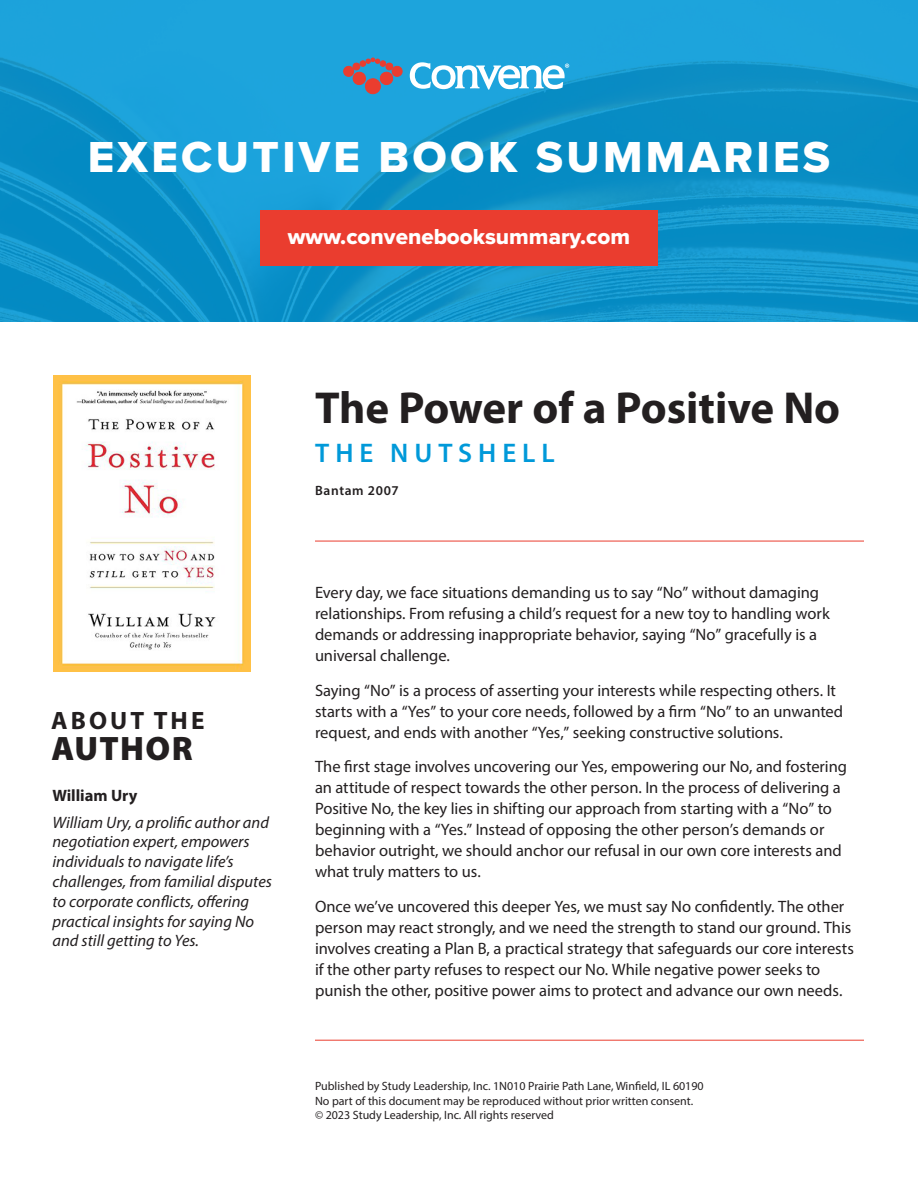
<style>
.page{position:relative;width:918px;height:1188px;background:#fff}
.page>*{position:absolute;margin:0;border:0;box-sizing:border-box;transform-origin:0 0}
.t1{font:45px "Proxima Nova Extrabld";letter-spacing:.075em;color:#fff}
.t2{font:700 45px "Myriad Pro";color:#231f20}
.t3{font:900 34.05px "Myriad Pro";letter-spacing:.04em;color:#231f20}
.t4{font:600 27px "Myriad Pro";letter-spacing:.22em;color:#0099d9}
.t5{font:700 25.2px "Myriad Pro";letter-spacing:.12em;color:#231f20}
.t6{font:22.5px "Proxima Nova Extrabld";color:#fff}
.summary_basic_paragraph{font:16.5px/21px "Myriad Pro";letter-spacing:-.005em;color:#231f20}
.author_description{font:italic 16.5px/19.8px "Myriad Pro";color:#231f20}
.author_name{font:700 16.5px "Myriad Pro";color:#231f20}
.t7{font:600 13.5px "Myriad Pro";letter-spacing:.05em;color:#231f20}
.t8{font:12px "Myriad Pro";color:#231f20}
</style>
<div class="page">
<img style="left:0;top:0;width:918px;height:322px">
<div style="left:260px;top:210px;width:398px;height:56px;background:#ea3d2f"></div>
<svg style="left:343px;top:58px;width:60px;height:36px;background:#707995"></svg>
<svg style="left:410px;top:62px;width:159px;height:28px"></svg>
<hr style="left:315px;top:541px;width:549px;height:1px;background:#ea3d2f">
<hr style="left:315px;top:1040px;width:549px;height:1px;background:#ea3d2f">
<img style="left:54px;top:376px;width:197px;height:295px">
<p class="t1" style="left:88px;top:124px;width:744px">EXECUTIVE BOOK SUMMARIES</p>
<p class="t6" style="left:288px;top:220px;width:344px">www.convenebooksummary.com</p>
<p class="t5" style="left:51px;top:705px;width:155px">ABOUT THE</p>
<p class="t3" style="left:51px;top:725px;width:143px">AUTHOR</p>
<p class="author_name" style="left:52px;top:785px;width:87px">William Ury</p>
<p class="author_description" style="left:52px;top:812px;width:221px">William Ury, a prolific author and negotiation expert, empowers individuals to navigate life’s challenges, from familial disputes to corporate conflicts, offering practical insights for saying No and still getting to Yes.</p>
<p class="t2" style="left:315px;top:379px;width:527px">The Power of a Positive No</p>
<p class="t4" style="left:315px;top:436px;width:241px">THE NUTSHELL</p>
<p class="t7" style="left:315px;top:482px;width:85px">Bantam 2007</p>
<p class="summary_basic_paragraph" style="left:315px;top:582px;width:516px">Every day, we face situations demanding us to say “No” without damaging relationships. From refusing a child’s request for a new toy to handling work demands or addressing inappropriate behavior, saying “No” gracefully is a universal challenge.</p>
<p class="summary_basic_paragraph" style="left:315px;top:680px;width:530px">Saying “No” is a process of asserting your interests while respecting others. It starts with a “Yes” to your core needs, followed by a firm “No” to an unwanted request, and ends with another “Yes,” seeking constructive solutions.</p>
<p class="summary_basic_paragraph" style="left:315px;top:756px;width:534px">The first stage involves uncovering our Yes, empowering our No, and fostering an attitude of respect towards the other person. In the process of delivering a Positive No, the key lies in shifting our approach from starting with a “No” to beginning with a “Yes.” Instead of opposing the other person’s demands or behavior outright, we should anchor our refusal in our own core interests and what truly matters to us.</p>
<p class="summary_basic_paragraph" style="left:315px;top:896px;width:540px">Once we’ve uncovered this deeper Yes, we must say No confidently. The other person may react strongly, and we need the strength to stand our ground. This involves creating a Plan B, a practical strategy that safeguards our core interests if the other party refuses to respect our No. While negative power seeks to punish the other, positive power aims to protect and advance our own needs.</p>
<p class="t8" style="left:315px;top:1079px;width:390px">Published by Study Leadership, Inc. 1N010 Prairie Path Lane, Winfield, IL 60190</p>
<p class="t8" style="left:315px;top:1093px;width:380px">No part of this document may be reproduced without prior written consent.</p>
<p class="t8" style="left:315px;top:1108px;width:241px">© 2023 Study Leadership, Inc. All rights reserved</p>
</div>
